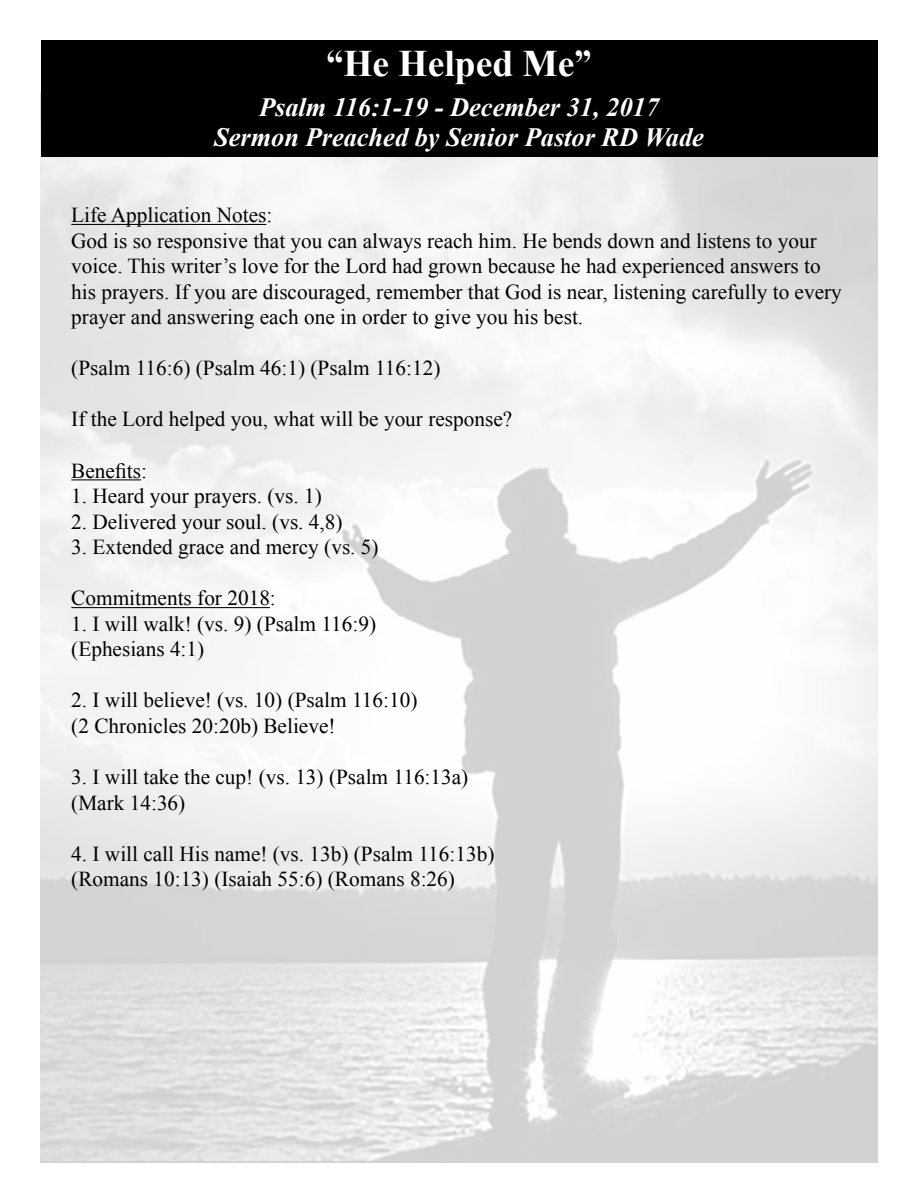
<style>
.page{position:relative;width:918px;height:1188px;background:#fff}
.page>*{position:absolute;margin:0;border:0;box-sizing:border-box;transform-origin:0 0}
.t1{font:700 37.5px "Times New Roman";color:#fff;scale:.91 1}
.t2{font:italic 700 26.4px/29.1px "Times New Roman";color:#fff;text-align:center}
.t3{font:21.3px/25.5px "Times New Roman";color:#000}
</style>
<div class="page">
<img style="left:40px;top:93px;width:838px;height:1069px">
<div style="left:41px;top:40px;width:837px;height:117px;background:#000"></div>
<hr style="left:71px;top:224px;width:195px;height:1px;background:#000">
<hr style="left:71px;top:479px;width:70px;height:1px;background:#000">
<hr style="left:71px;top:607px;width:199px;height:1px;background:#000">
<h1 class="t1" style="left:326px;top:38px;width:293px">“He Helped Me”</h1>
<p class="t2" style="left:214px;top:92px;width:491px">Psalm 116:1-19 - December 31, 2017<br>Sermon Preached by Senior Pastor RD Wade</p>
<p class="t3" style="left:71px;top:202px;width:772px">Life Application Notes:<br>God is so responsive that you can always reach him. He bends down and listens to your voice. This writer’s love for the Lord had grown because he had experienced answers to his prayers. If you are discouraged, remember that God is near, listening carefully to every prayer and answering each one in order to give you his best.</p>
<p class="t3" style="left:71px;top:355px;width:371px">(Psalm 116:6) (Psalm 46:1) (Psalm 116:12)</p>
<p class="t3" style="left:71px;top:406px;width:443px">If the Lord helped you, what will be your response?</p>
<p class="t3" style="left:71px;top:457px;width:77px">Benefits:</p>
<p class="t3" style="left:71px;top:483px;width:252px">1. Heard your prayers. (vs. 1)</p>
<p class="t3" style="left:71px;top:508px;width:273px">2. Delivered your soul. (vs. 4,8)</p>
<p class="t3" style="left:71px;top:534px;width:309px">3. Extended grace and mercy (vs. 5)</p>
<p class="t3" style="left:71px;top:585px;width:206px">Commitments for 2018:</p>
<p class="t3" style="left:71px;top:611px;width:306px">1. I will walk! (vs. 9) (Psalm 116:9) (Ephesians 4:1)</p>
<p class="t3" style="left:71px;top:687px;width:348px">2. I will believe! (vs. 10) (Psalm 116:10) (2 Chronicles 20:20b) Believe!</p>
<p class="t3" style="left:71px;top:764px;width:399px">3. I will take the cup! (vs. 13) (Psalm 116:13a) (Mark 14:36)</p>
<p class="t3" style="left:71px;top:841px;width:425px">4. I will call His name! (vs. 13b) (Psalm 116:13b) (Romans 10:13) (Isaiah 55:6) (Romans 8:26)</p>
</div>
